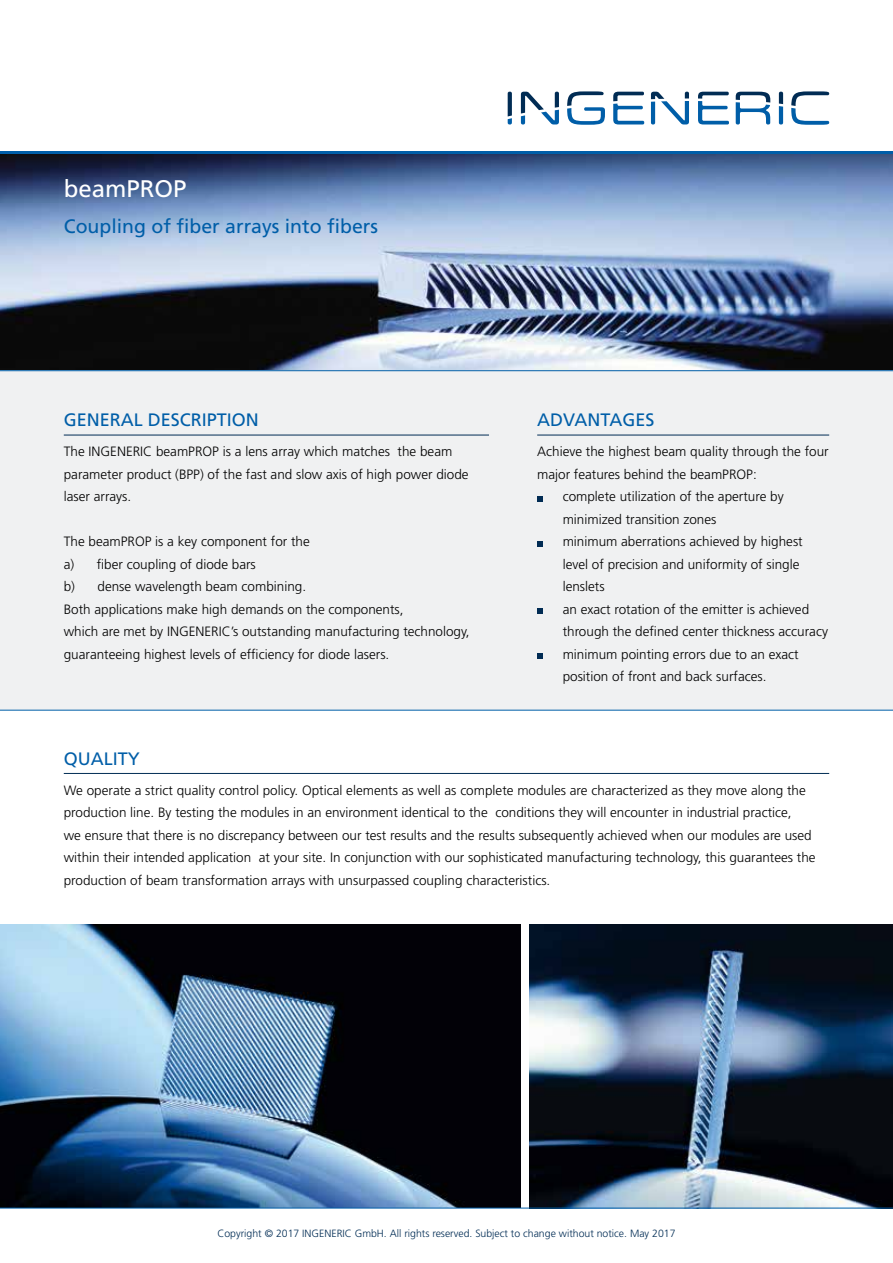
<style>
.page{position:relative;width:893px;height:1263px;background:#fff}
.page>*{position:absolute;margin:0;border:0;box-sizing:border-box;transform-origin:0 0}
.t1{font:24px "Frutiger";color:#fff}
.t2{font:19.5px "Frutiger";color:#005ea8}
.t3{font:18px "Frutiger";color:#005ea8}
.t4{font:300 13.5px/22.5px "Frutiger";color:#000}
.t5{font:300 10.5px "Frutiger";color:#012c54}
</style>
<div class="page">
<img style="left:529px;top:925px;width:364px;height:283px">
<img style="left:0;top:925px;width:521px;height:282px">
<hr style="left:64px;top:773px;width:765px;height:1px;background:#012c54">
<img style="left:0;top:153px;width:893px;height:217px">
<hr style="left:0;top:151px;width:893px;height:2px;background:#005ea8">
<svg style="left:0;top:1208px;width:893px;height:1px"></svg>
<svg style="left:791px;top:91px;width:38px;height:34px"></svg>
<svg style="left:779px;top:92px;width:4px;height:32px"></svg>
<svg style="left:736px;top:92px;width:34px;height:32px"></svg>
<svg style="left:698px;top:92px;width:31px;height:32px"></svg>
<svg style="left:651px;top:92px;width:38px;height:32px"></svg>
<svg style="left:613px;top:92px;width:31px;height:32px"></svg>
<svg style="left:567px;top:91px;width:38px;height:34px"></svg>
<svg style="left:521px;top:92px;width:38px;height:32px"></svg>
<svg style="left:508px;top:92px;width:4px;height:32px"></svg>
<div style="left:0;top:370px;width:893px;height:340px;background:#f0f1f2"></div>
<h1 class="t1" style="left:64px;top:175px;width:124px">beamPROP</h1>
<h2 class="t2" style="left:64px;top:215px;width:316px">Coupling of fiber arrays into fibers</h2>
<h3 class="t3" style="left:64px;top:409px;width:197px">GENERAL DESCRIPTION</h3>
<p class="t4" style="left:64px;top:440px;width:406px">The INGENERIC beamPROP is a lens array which matches the beam parameter product (BPP) of the fast and slow axis of high power diode laser arrays.</p>
<p class="t4" style="left:64px;top:530px;width:407px">The beamPROP is a key component for the<br>a) fiber coupling of diode bars<br>b) dense wavelength beam combining.<br>Both applications make high demands on the components,<br>which are met by INGENERIC’s outstanding manufacturing technology, guaranteeing highest levels of efficiency for diode lasers.</p>
<h3 class="t3" style="left:537px;top:409px;width:119px">ADVANTAGES</h3>
<p class="t4" style="left:537px;top:440px;width:293px">Achieve the highest beam quality through the four</p>
<p class="t4" style="left:537px;top:463px;width:221px">major features behind the beamPROP:</p>
<p class="t4" style="left:563px;top:485px;width:223px">complete utilization of the aperture by</p>
<p class="t4" style="left:563px;top:508px;width:155px">minimized transition zones</p>
<p class="t4" style="left:563px;top:530px;width:242px">minimum aberrations achieved by highest</p>
<p class="t4" style="left:563px;top:553px;width:238px">level of precision and uniformity of single</p>
<p class="t4" style="left:563px;top:575px;width:43px">lenslets</p>
<p class="t4" style="left:563px;top:598px;width:248px">an exact rotation of the emitter is achieved</p>
<p class="t4" style="left:563px;top:620px;width:267px">through the defined center thickness accuracy</p>
<p class="t4" style="left:563px;top:643px;width:238px">minimum pointing errors due to an exact</p>
<p class="t4" style="left:563px;top:665px;width:205px">position of front and back surfaces.</p>
<h3 class="t3" style="left:64px;top:748px;width:78px">QUALITY</h3>
<p class="t4" style="left:64px;top:779px;width:753px">We operate a strict quality control policy. Optical elements as well as complete modules are characterized as they move along the production line. By testing the modules in an environment identical to the conditions they will encounter in industrial practice,<br>we ensure that there is no discrepancy between our test results and the results subsequently achieved when our modules are used within their intended application at your site. In conjunction with our sophisticated manufacturing technology, this guarantees the production of beam transformation arrays with unsurpassed coupling characteristics.</p>
<p class="t5" style="left:217px;top:1227px;width:460px">Copyright © 2017 INGENERIC GmbH. All rights reserved. Subject to change without notice. May 2017</p>
</div>
